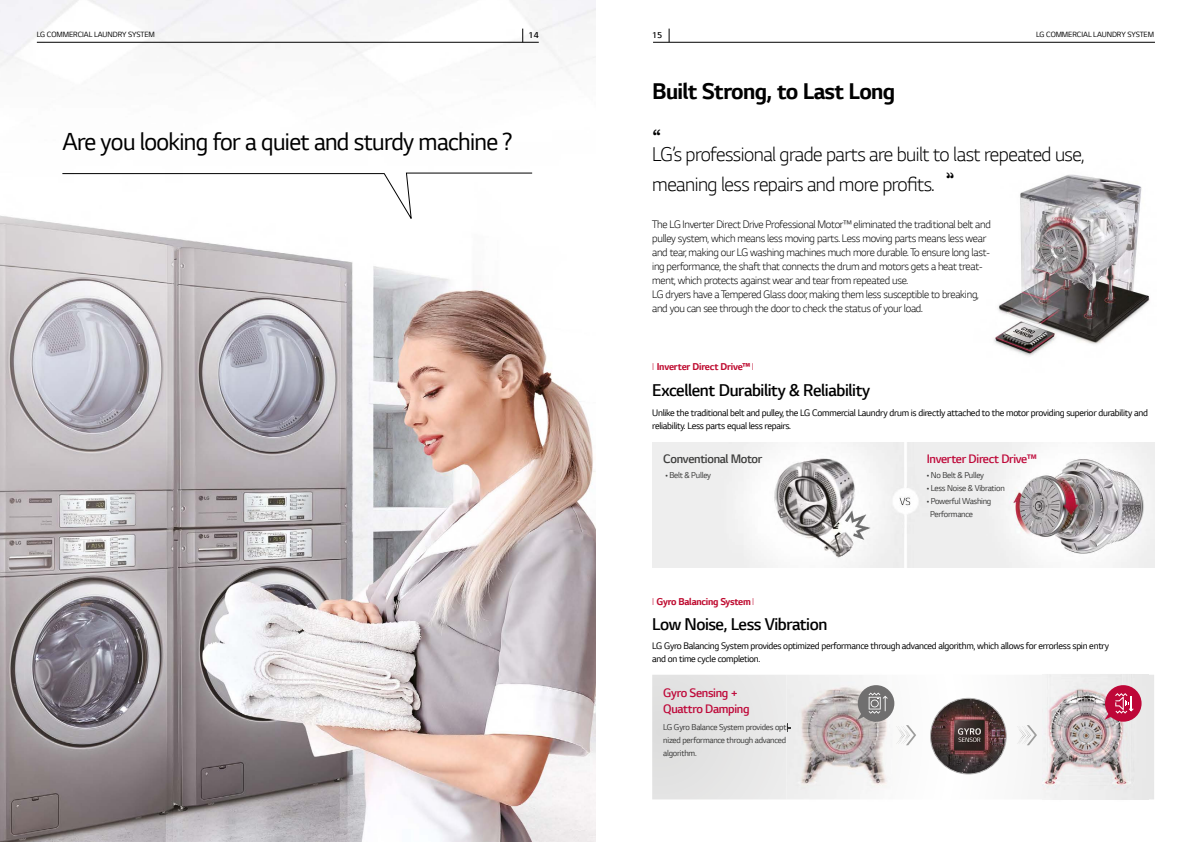
<style>
.page{position:relative;width:1191px;height:842px;background:#fff}
.page>*{position:absolute;margin:0;border:0;box-sizing:border-box;transform-origin:0 0}
.t1{font:26px "LG Smart";letter-spacing:-.025em;color:#000}
.t2{font:700 24px "LG Smart";letter-spacing:-.025em;color:#000}
.t3{font:23px "Nanum Barun Gothic";color:#000}
.t4{font:300 21px/29.4px "LG Smart";letter-spacing:-.025em;color:#000}
.t5{font:600 18px "LG Smart";letter-spacing:-.02em;color:#000}
.t6{font:600 13px/15.4px "LG Smart";letter-spacing:-.025em;color:#be0738}
.t7{font:600 13px "LG Smart";letter-spacing:-.025em;color:#3c3c3b}
.t8{font:300 11.5px/14px "LG Smart";letter-spacing:-.025em;color:#000}
.t9{font:700 10.5px "LG Smart";letter-spacing:-.025em;color:#be092e}
.t10{font:10px/13px "LG Smart";letter-spacing:-.025em;color:#000}
.t11{font:9px/13px "LG Smart";letter-spacing:-.025em;color:#3c3c3b}
.t12{font:600 9px "LG Smart";color:#000}
.t13{font:8px "LG Smart";letter-spacing:-.01em;color:#000}
.s1{font-weight:300}
</style>
<div class="page">
<img style="left:994px;top:174px;width:156px;height:182px">
<img style="left:0;top:0;width:595px;height:842px">
<svg style="left:62px;top:172px;width:471px;height:50px"></svg>
<hr style="left:653px;top:42px;width:502px;height:1px;background:#000">
<svg style="left:669px;top:29px;width:1px;height:13px"></svg>
<hr style="left:37px;top:42px;width:502px;height:1px;background:#000">
<svg style="left:522px;top:29px;width:1px;height:13px"></svg>
<img style="left:652px;top:442px;width:502px;height:125px">
<svg style="left:652px;top:675px;width:502px;height:124px"></svg>
<img style="left:786px;top:675px;width:106px;height:124px">
<svg style="left:786px;top:724px;width:4px;height:8px"></svg>
<img style="left:1043px;top:675px;width:105px;height:124px">
<svg style="left:896px;top:725px;width:20px;height:20px"></svg>
<svg style="left:1017px;top:725px;width:20px;height:20px"></svg>
<div style="left:1105px;top:685px;width:36px;height:37px;background:#be0738;border-radius:50%"></div>
<div style="left:857px;top:685px;width:37px;height:37px;background:#706f6f;border-radius:50%"></div>
<svg style="left:1104px;top:693px;width:29px;height:27px"></svg>
<svg style="left:857px;top:692px;width:30px;height:28px"></svg>
<img style="left:930px;top:698px;width:76px;height:76px;border-radius:38px">
<div style="left:930px;top:698px;width:76px;height:76px;border:1px solid #b3b2b2;border-radius:50%"></div>
<p class="t13" style="left:37px;top:29px;width:120px">LG COMMERCIAL LAUNDRY SYSTEM</p>
<p class="t12" style="left:528px;top:29px;width:12px">14</p>
<p class="t12" style="left:652px;top:29px;width:12px">15</p>
<p class="t13" style="left:1036px;top:29px;width:120px">LG COMMERCIAL LAUNDRY SYSTEM</p>
<h1 class="t1" style="left:62px;top:124px;width:452px">Are you looking for a quiet and sturdy machine ?</h1>
<h2 class="t2" style="left:652px;top:75px;width:245px">Built Strong, to Last Long</h2>
<h3 class="t3" style="left:651px;top:129px;width:12px">“</h3>
<h3 class="t4" style="left:652px;top:139px;width:434px">LG’s professional grade parts are built to last repeated use, meaning less repairs and more profits.</h3>
<p class="t8" style="left:652px;top:217px;width:340px">The LG Inverter Direct Drive Professional Motor™ eliminated the traditional belt and pulley system, which means less moving parts. Less moving parts means less wear and tear, making our LG washing machines much more durable. To ensure long last&shy;ing performance, the shaft that connects the drum and motors gets a heat treat&shy;ment, which protects against wear and tear from repeated use.<br>LG dryers have a Tempered Glass door, making them less susceptible to breaking, and you can see through the door to check the status of your load.</p>
<p class="t9" style="left:652px;top:360px;width:103px"><span class="s1">I</span> Inverter Direct Drive™ <span class="s1">I</span></p>
<h3 class="t5" style="left:652px;top:378px;width:220px">Excellent Durability &amp; Reliability</h3>
<p class="t10" style="left:652px;top:406px;width:497px">Unlike the traditional belt and pulley, the LG Commercial Laundry drum is directly attached to the motor providing superior durability and reliability. Less parts equal less repairs.</p>
<p class="t7" style="left:663px;top:450px;width:101px">Conventional Motor</p>
<p class="t11" style="left:665px;top:469px;width:47px">• Belt &amp; Pulley</p>
<p class="t6" style="left:926px;top:451px;width:112px">Inverter Direct Drive™</p>
<p class="t11" style="left:926px;top:469px;width:59px">• No Belt &amp; Pulley</p>
<p class="t11" style="left:926px;top:482px;width:80px">• Less Noise &amp; Vibration</p>
<p class="t11" style="left:930px;top:495px;width:63px;text-indent:-3px">• Powerful Washing<br>Performance</p>
<p class="t9" style="left:652px;top:594px;width:104px"><span class="s1">I</span> Gyro Balancing System <span class="s1">I</span></p>
<p class="t10" style="left:652px;top:639px;width:458px">LG Gyro Balancing System provides optimized performance through advanced algorithm, which allows for errorless spin entry and on time cycle completion.</p>
<h3 class="t5" style="left:652px;top:612px;width:177px">Low Noise, Less Vibration</h3>
<p class="t6" style="left:663px;top:685px;width:88px">Gyro Sensing +<br>Quattro Damping</p>
<p class="t11" style="left:663px;top:720px;width:129px">LG Gyro Balance System provides opti&shy;nized performance through advanced algorithm.</p>
</div>
